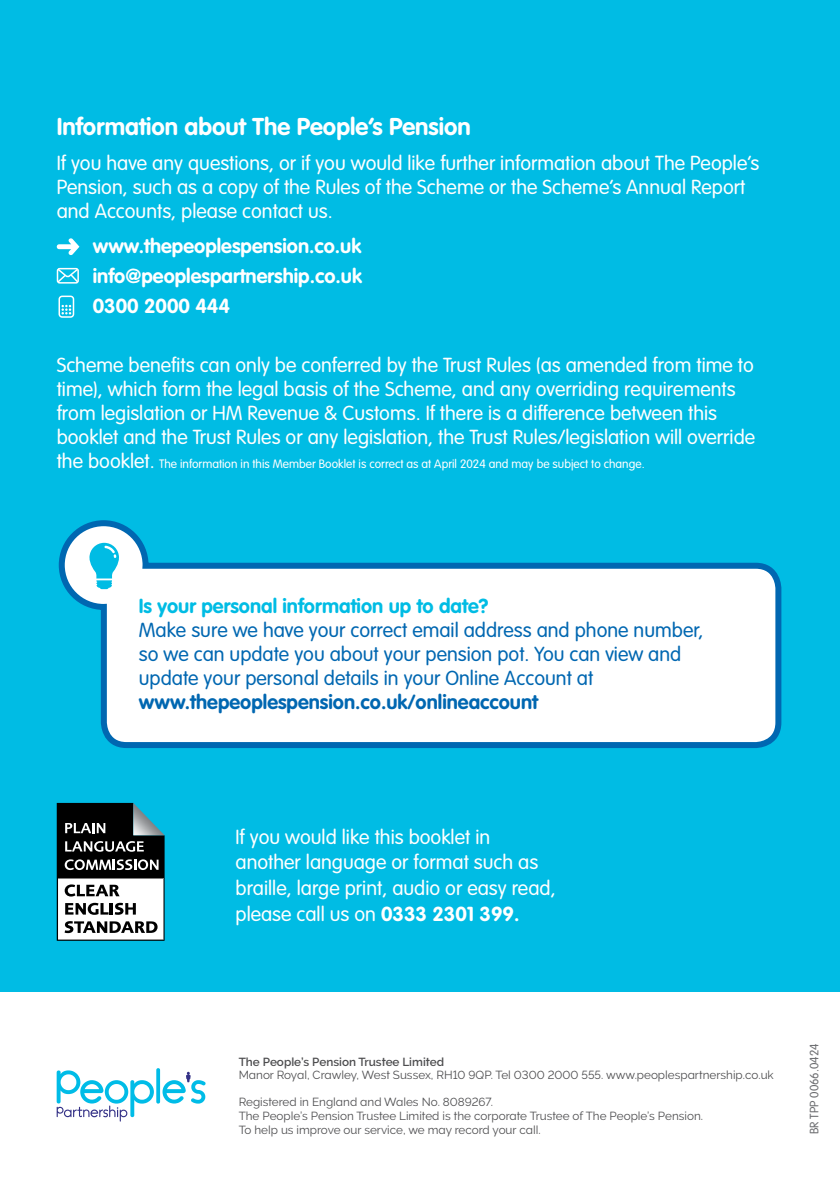
<style>
.page{position:relative;width:840px;height:1191px;background:#fff}
.page>*{position:absolute;margin:0;border:0;box-sizing:border-box;transform-origin:0 0}
.t1{font:700 24px "VAG Rounded Std";color:#fff}
.t2{font:300 20px/24px "VAG Rounded Std";color:#fff}
.t3{font:300 20px/24px "VAG Rounded Std";color:#0067b1}
.t4{font:700 20px/29.6px "VAG Rounded Std";color:#fff;text-align:justify}
.t5{font:700 20px "VAG Rounded Std";color:#0067b1}
.t6{font:700 20px "VAG Rounded Std";color:#00bce4}
.t7{font:300 12px "VAG Rounded Std";color:#fff}
.t8{font:300 12px "VAG Rounded Std";color:#6d6e71}
.t9{font:11.6px/13.6px "Raleway";color:#4d4d4f}
.t10{font:600 11.6px "Raleway";color:#4d4d4f}
.s1{font-size:20px}
.s2{font-weight:700}
</style>
<div class="page">
<div style="left:0;top:0;width:839px;height:991px;background:#00bce4"></div>
<svg style="left:57px;top:238px;width:22px;height:17px"></svg>
<svg style="left:56px;top:267px;width:23px;height:17px"></svg>
<svg style="left:61px;top:305px;width:10px;height:9px"></svg>
<div style="left:58px;top:295px;width:16px;height:23px;border:2px solid #fff;border-radius:3px"></div>
<svg style="left:58px;top:520px;width:724px;height:228px"></svg>
<svg style="left:89px;top:543px;width:30px;height:46px"></svg>
<svg style="left:57px;top:803px;width:107px;height:137px;background:#6f7677"></svg>
<svg style="left:57px;top:1068px;width:148px;height:53px"></svg>
<p class="t1" style="left:57px;top:112px;width:415px">Information about The People’s Pension</p>
<p class="t2" style="left:57px;top:152px;width:703px">If you have any questions, or if you would like further information about The People’s<br>Pension, such as a copy of the Rules of the Scheme or the Scheme’s Annual Report and Accounts, please contact us.</p>
<p class="t4" style="left:93px;top:232px;width:270px">www.thepeoplespension.co.uk info@peoplespartnership.co.uk 0300 2000 444</p>
<p class="t2" style="left:57px;top:354px;width:699px">Scheme benefits can only be conferred by the Trust Rules (as amended from time to time), which form the legal basis of the Scheme, and any overriding requirements from legislation or HM Revenue &amp; Customs. If there is a difference between this booklet and the Trust Rules or any legislation, the Trust Rules/legislation will override</p>
<p class="t7" style="left:57px;top:457px;width:589px"><span class="s1">the booklet.</span> The information in this Member Booklet is correct as at April 2024 and may be subject to change.</p>
<p class="t6" style="left:139px;top:594px;width:351px">Is your personal information up to date?</p>
<p class="t3" style="left:139px;top:619px;width:566px">Make sure we have your correct email address and phone number, so we can update you about your pension pot. You can view and update your personal details in your Online Account at</p>
<p class="t5" style="left:139px;top:690px;width:400px">www.thepeoplespension.co.uk/onlineaccount</p>
<p class="t2" style="left:235px;top:824px;width:321px;line-height:25.6px">If you would like this booklet in another language or format such as braille, large print, audio or easy read, please call us on <span class="s2">0333 2301 399.</span></p>
<p class="t10" style="left:238px;top:1054px;width:207px">The People’s Pension Trustee Limited</p>
<p class="t9" style="left:238px;top:1068px;width:536px">Manor Royal, Crawley, West Sussex, RH10 9QP. Tel 0300 2000 555. www.peoplespartnership.co.uk</p>
<p class="t9" style="left:238px;top:1095px;width:466px">Registered in England and Wales No. 8089267.<br>The People’s Pension Trustee Limited is the corporate Trustee of The People’s Pension.<br>To help us improve our service, we may record your call.</p>
<p class="t8" style="left:807px;top:1134px;width:92px;rotate:-90deg">BR TPP 0066.0424</p>
</div>
